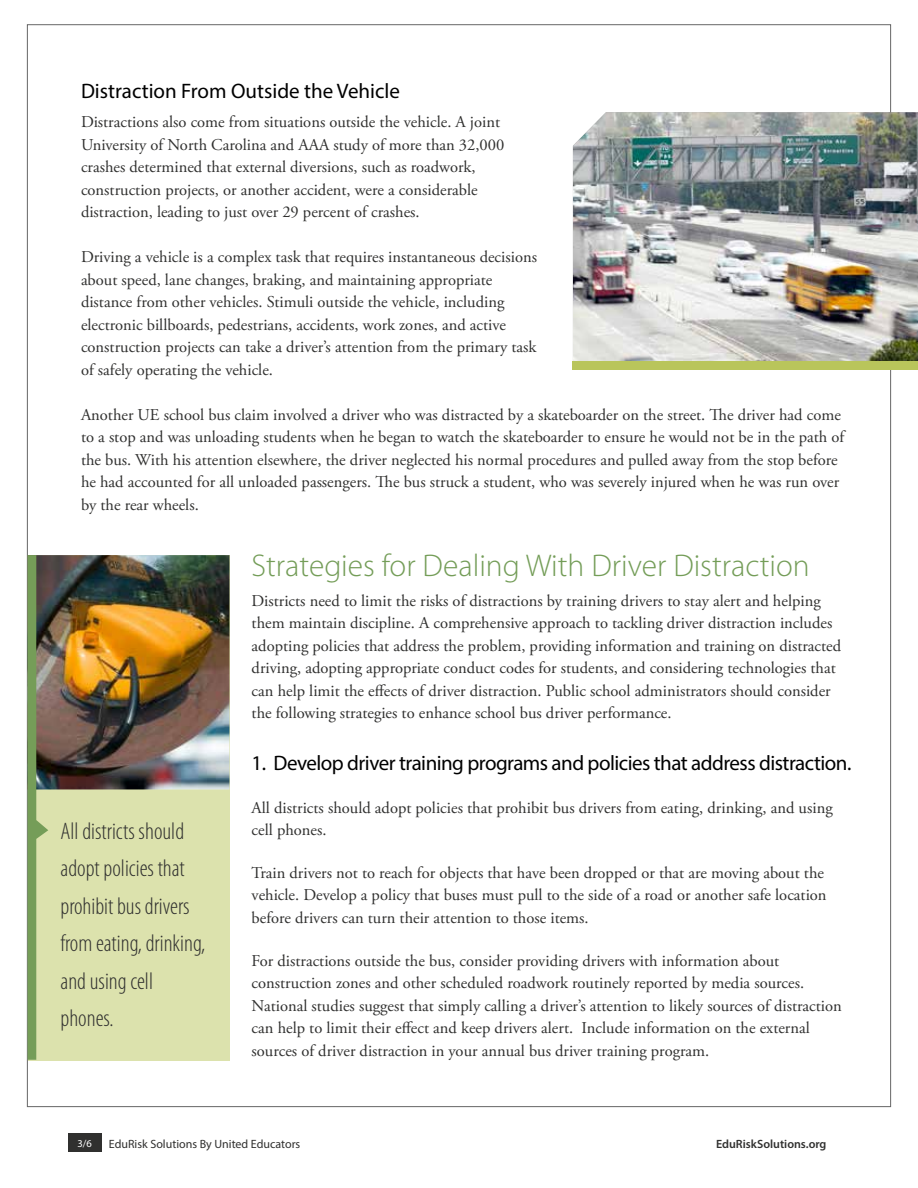
<style>
.page{position:relative;width:918px;height:1188px;background:#fff}
.page>*{position:absolute;margin:0;border:0;box-sizing:border-box;transform-origin:0 0}
.t1{font:300 31.5px "Myriad Pro";color:#749d58}
.t2{font:300 condensed 24px/37.5px "Myriad Pro";color:#30302f}
.t3{font:21px "Myriad Pro";letter-spacing:-.025em;color:#000}
.t4{font:21px "Myriad Pro";color:#000}
.t5{font:16.5px/22.5px "Adobe Garamond Pro";color:#30302f}
.t6{font:12px "Myriad Pro";color:#30302f}
.t7{font:600 12px "Myriad Pro";color:#30302f}
.t8{font:10.5px "Myriad Pro";color:#fff}
</style>
<div class="page">
<div style="left:68px;top:1133px;width:33px;height:19px;background:#30302f"></div>
<img style="left:573px;top:112px;width:345px;height:250px">
<div style="left:573px;top:362px;width:345px;height:8px;background:#b9c55b"></div>
<div style="left:28px;top:555px;width:202px;height:506px;background:#dce2ad"></div>
<img style="left:48px;top:555px;width:182px;height:234px">
<svg style="left:28px;top:555px;width:20px;height:505px"></svg>
<p class="t4" style="left:81px;top:78px;width:320px">Distraction From Outside the Vehicle</p>
<p class="t5" style="left:81px;top:111px;width:425px">Distractions also come from situations outside the vehicle. A joint University of North Carolina and AAA study of more than 32,000 crashes determined that external diversions, such as roadwork, construction projects, or another accident, were a considerable distraction, leading to just over 29 percent of crashes.</p>
<p class="t5" style="left:81px;top:246px;width:458px">Driving a vehicle is a complex task that requires instantaneous decisions about speed, lane changes, braking, and maintaining appropriate distance from other vehicles. Stimuli outside the vehicle, including electronic billboards, pedestrians, accidents, work zones, and active construction projects can take a driver’s attention from the primary task of safely operating the vehicle.</p>
<p class="t5" style="left:81px;top:404px;width:765px">Another UE school bus claim involved a driver who was distracted by a skateboarder on the street. The driver had come to a stop and was unloading students when he began to watch the skateboarder to ensure he would not be in the path of the bus. With his attention elsewhere, the driver neglected his normal procedures and pulled away from the stop before he had accounted for all unloaded passengers. The bus struck a student, who was severely injured when he was run over by the rear wheels.</p>
<h1 class="t1" style="left:252px;top:547px;width:560px">Strategies for Dealing With Driver Distraction</h1>
<p class="t5" style="left:252px;top:590px;width:591px">Districts need to limit the risks of distractions by training drivers to stay alert and helping them maintain discipline. A comprehensive approach to tackling driver distraction includes adopting policies that address the problem, providing information and training on distracted driving, adopting appropriate conduct codes for students, and considering technologies that can help limit the effects of driver distraction. Public school administrators should consider the following strategies to enhance school bus driver performance.</p>
<p class="t3" style="left:252px;top:750px;width:601px">1. Develop driver training programs and policies that address distraction.</p>
<p class="t5" style="left:252px;top:797px;width:583px">All districts should adopt policies that prohibit bus drivers from eating, drinking, and using cell phones.</p>
<p class="t5" style="left:252px;top:862px;width:576px">Train drivers not to reach for objects that have been dropped or that are moving about the vehicle. Develop a policy that buses must pull to the side of a road or another safe location before drivers can turn their attention to those items.</p>
<p class="t5" style="left:252px;top:950px;width:592px">For distractions outside the bus, consider providing drivers with information about construction zones and other scheduled roadwork routinely reported by media sources.<br>National studies suggest that simply calling a driver’s attention to likely sources of distraction can help to limit their effect and keep drivers alert. Include information on the external sources of driver distraction in your annual bus driver training program.</p>
<h2 class="t2" style="left:60px;top:813px;width:146px">All districts should adopt policies that prohibit bus drivers from eating, drinking, and using cell phones.</h2>
<p class="t8" style="left:77px;top:1137px;width:16px">3/6</p>
<p class="t6" style="left:109px;top:1136px;width:193px">EduRisk Solutions By United Educators</p>
<p class="t7" style="left:716px;top:1136px;width:112px">EduRiskSolutions.org</p>
</div>
